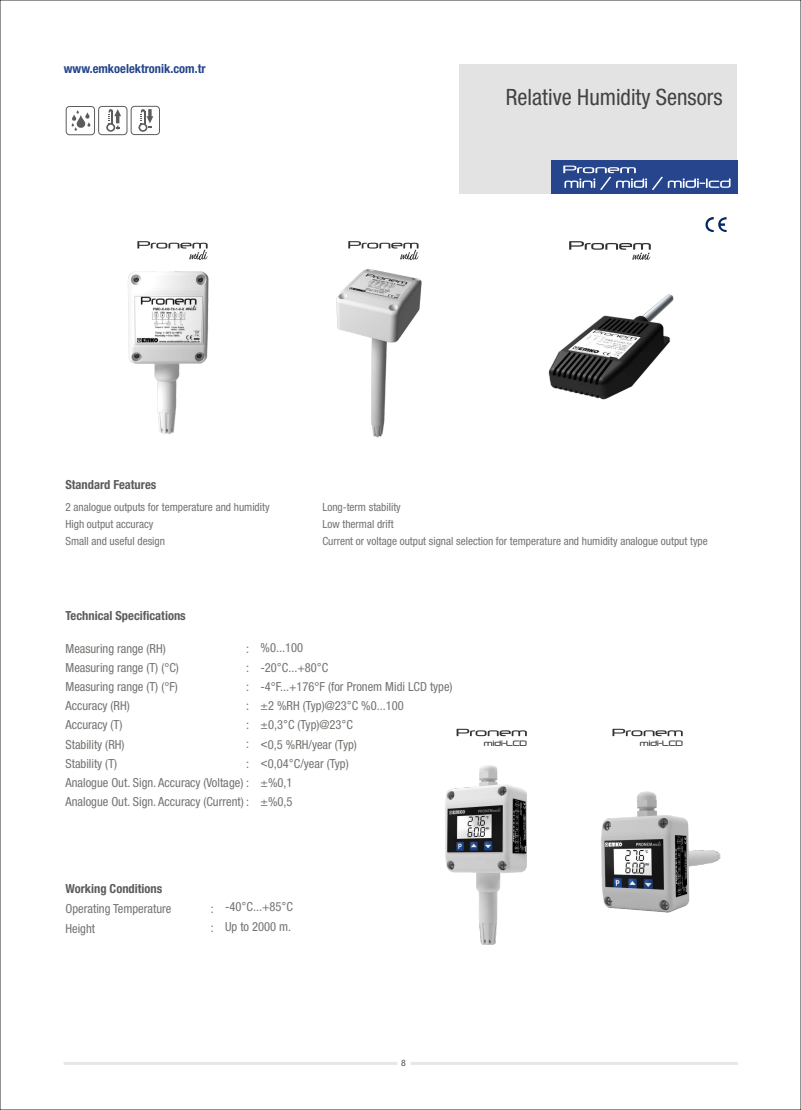
<style>
.page{position:relative;width:801px;height:1110px;background:#fff}
.page>*{position:absolute;margin:0;border:0;box-sizing:border-box;transform-origin:0 0}
.t1{font:condensed 22.5px "Helvetica Neue LT Pro";color:#424242}
.t2{font:condensed 12.5px/19.2px "Helvetica Neue LT Pro";color:#737370}
.t3{font:700 condensed 12.5px "Helvetica Neue LT Pro";color:#5c5c5c}
.t4{font:700 condensed 12.5px "Helvetica Neue LT Pro";color:#26458c}
.t5{font:condensed 11.25px/17.2px "Helvetica Neue LT Pro";color:#737370}
.t6{font:8.75px "Ebrima";color:#424242}
.t7{font:7.5px "Neuropol";color:#333}
.s1{font-family:"Arial";font-stretch:normal}
</style>
<div class="page">
<div style="left:459px;top:64px;width:278px;height:130px;background:#e3e3e3"></div>
<div style="left:551px;top:160px;width:186px;height:34px;background:#26458c"></div>
<svg style="left:705px;top:217px;width:21px;height:15px"></svg>
<div style="left:98px;top:106px;width:29px;height:29px;border:1px solid #5c5c5c;border-radius:3px"></div>
<div style="left:66px;top:106px;width:29px;height:29px;border:1px solid #5c5c5c;border-radius:3px"></div>
<svg style="left:72px;top:110px;width:18px;height:21px"></svg>
<div style="left:131px;top:106px;width:29px;height:29px;border:1px solid #5c5c5c;border-radius:3px"></div>
<svg style="left:138px;top:109px;width:15px;height:23px"></svg>
<svg style="left:106px;top:109px;width:15px;height:23px"></svg>
<img style="left:601px;top:791px;width:120px;height:122px">
<svg style="left:612px;top:728px;width:71px;height:8px"></svg>
<svg style="left:348px;top:241px;width:70px;height:19px"></svg>
<img style="left:336px;top:269px;width:86px;height:169px">
<svg style="left:569px;top:241px;width:82px;height:19px"></svg>
<img style="left:548px;top:294px;width:126px;height:106px">
<img style="left:128px;top:271px;width:81px;height:163px">
<svg style="left:137px;top:241px;width:71px;height:19px"></svg>
<svg style="left:63px;top:1062px;width:675px;height:2px"></svg>
<div style="left:397px;top:1056px;width:13px;height:13px;background:#fff;border-radius:50%"></div>
<svg style="left:456px;top:728px;width:71px;height:8px"></svg>
<img style="left:445px;top:765px;width:82px;height:180px">
<svg style="left:563px;top:165px;width:167px;height:25px"></svg>
<p class="t4" style="left:64px;top:64px;width:143px">www.emkoelektronik.com.tr</p>
<h1 class="t1" style="left:506px;top:89px;width:218px">Relative Humidity Sensors</h1>
<p class="t3" style="left:65px;top:480px;width:92px">Standard Features</p>
<p class="t5" style="left:65px;top:499px;width:206px">2 analogue outputs for temperature and humidity<br>High output accuracy<br>Small and useful design</p>
<p class="t3" style="left:66px;top:610px;width:122px">Technical Specifications</p>
<p class="t5" style="left:322px;top:499px;width:387px">Long-term stability<br>Low thermal drift<br>Current or voltage output signal selection for temperature and humidity analogue output type</p>
<p class="t2" style="left:66px;top:640px;width:185px">Measuring range (RH)<br>Measuring range (T) (°C)<br>Measuring range (T) (°F)<br>Accuracy (RH)<br>Accuracy (T)<br>Stability (RH)<br>Stability (T)<br>Analogue Out. Sign. Accuracy (Voltage) :<br>Analogue Out. Sign. Accuracy (Current) :</p>
<p class="t2" style="left:260px;top:640px;width:194px">%0...100<br>-20<span class="s1">°</span>C...+80<span class="s1">°</span>C<br>-4°F...+176°F (for Pronem Midi LCD type) ±2 %RH (Typ)@23<span class="s1">°</span>C %0...100<br>±0,3<span class="s1">°</span>C (Typ)@23<span class="s1">°</span>C<br><span class="s1">&lt;</span>0,5 %RH/year (Typ)<br><span class="s1">&lt;</span>0,04<span class="s1">°</span>C/year (Typ)<br>±%0,1<br>±%0,5</p>
<p class="t2" style="left:246px;top:640px;width:4px;text-align:justify">: : : : : : :</p>
<p class="t3" style="left:65px;top:884px;width:98px">Working Conditions</p>
<p class="t2" style="left:65px;top:900px;width:107px">Operating Temperature<br>Height</p>
<p class="t2" style="left:225px;top:898px;width:69px">-40<span class="s1">°</span>C...+85<span class="s1">°</span>C<br>Up to 2000 m.</p>
<p class="t2" style="left:211px;top:900px;width:4px">: :</p>
<p class="t7" style="left:484px;top:739px;width:45px">midi-LCD</p>
<p class="t6" style="left:401px;top:1059px;width:6px">8</p>
<p class="t7" style="left:640px;top:739px;width:45px">midi-LCD</p>
</div>
